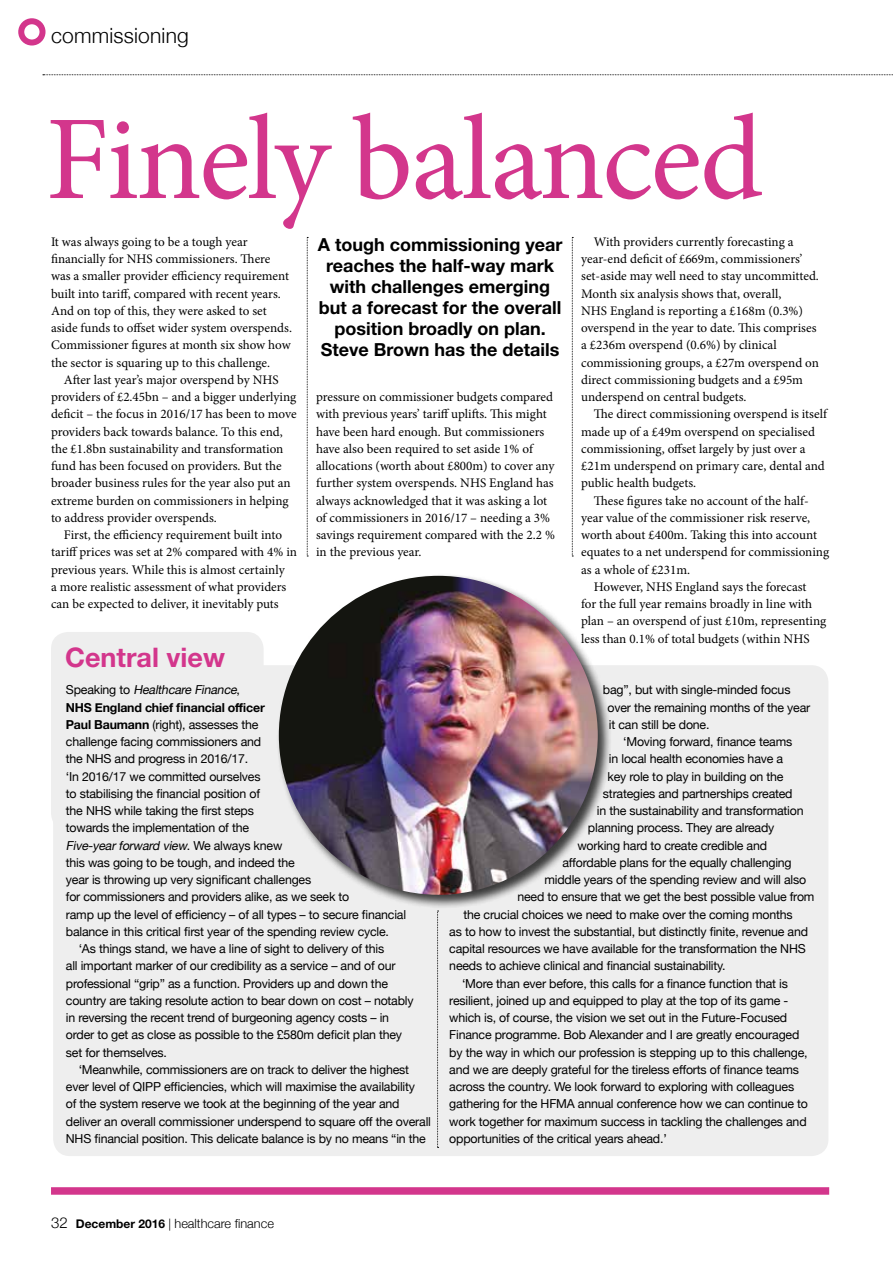
<style>
.page{position:relative;width:893px;height:1263px;background:#fff}
.page>*{position:absolute;margin:0;border:0;box-sizing:border-box;transform-origin:0 0}
.t1{font:120px "Minion Pro";letter-spacing:-.02em;color:#d3368c}
.t2{font:700 27px "Helvetica Neue LT Pro";color:#d3368c}
.t3{font:300 21px "Helvetica Neue";letter-spacing:.01em;color:#000}
.t4{font:700 18px/21px "Helvetica Neue LT Pro";color:#000;text-align:center}
.t5{font:13.2px/17.2px "Minion Pro";color:#000}
.t6{font:300 12.75px "Helvetica Neue";color:#000}
.t7{font:12.3px/17.2px "Helvetica Neue";letter-spacing:-.015em;color:#000}
.t8{font:italic 12.3px "Helvetica Neue";color:#000}
.t9{font:700 12.3px "Helvetica Neue";letter-spacing:-.015em;color:#000}
.s1{font-style:normal}
.s2{font-weight:700}
.s3{font-size:15px}
.s4{font-family:"Helvetica Neue LT Pro";font-weight:700;font-size:12px}
.s5{font-size:12px}
</style>
<div class="page">
<svg style="left:43px;top:74px;width:850px;height:1px"></svg>
<div style="left:51px;top:1187px;width:778px;height:8px;background:#d3368c"></div>
<svg style="left:307px;top:237px;width:1px;height:320px"></svg>
<svg style="left:572px;top:237px;width:1px;height:320px"></svg>
<div style="left:18px;top:18px;width:28px;height:28px;border:6px solid #d3368c;border-radius:50%"></div>
<div style="left:53px;top:665px;width:775px;height:491px;background:#eee;border-radius:17px"></div>
<div style="left:51px;top:632px;width:213px;height:198px;background:#eee;border-radius:17px"></div>
<svg style="left:437px;top:911px;width:2px;height:237px"></svg>
<div style="left:277px;top:574px;width:335px;height:335px;background:#000;opacity:.75"></div>
<img style="left:279px;top:576px;width:319px;height:319px;border-radius:159px">
<h3 class="t3" style="left:51px;top:18px;width:139px">commissioning</h3>
<h1 class="t1" style="left:46px;top:79px;width:719px">Finely balanced</h1>
<p class="t5" style="left:581px;top:233px;width:239px;text-indent:13px">With providers currently forecasting a year-end deficit of £669m, commissioners’ set-aside may well need to stay uncommitted.<br>Month six analysis shows that, overall,<br>NHS England is reporting a £168m (0.3%) overspend in the year to date. This comprises a £236m overspend (0.6%) by clinical commissioning groups, a £27m overspend on direct commissioning budgets and a £95m underspend on central budgets.</p>
<p class="t5" style="left:581px;top:405px;width:247px;text-indent:13px">The direct commissioning overspend is itself made up of a £49m overspend on specialised commissioning, offset largely by just over a £21m underspend on primary care, dental and public health budgets.</p>
<p class="t5" style="left:594px;top:492px;width:216px">These figures take no account of the half-</p>
<p class="t5" style="left:581px;top:509px;width:231px">year value of the commissioner risk reserve,</p>
<p class="t5" style="left:581px;top:526px;width:237px">worth about £400m. Taking this into account</p>
<p class="t5" style="left:581px;top:543px;width:250px">equates to a net underspend for commissioning</p>
<p class="t5" style="left:581px;top:561px;width:111px">as a whole of £231m.</p>
<p class="t5" style="left:594px;top:578px;width:214px">However, NHS England says the forecast</p>
<p class="t5" style="left:581px;top:595px;width:233px">for the full year remains broadly in line with</p>
<p class="t5" style="left:581px;top:612px;width:247px">plan – an overspend of just £10m, representing</p>
<p class="t5" style="left:581px;top:630px;width:230px">less than 0.1% of total budgets (within NHS</p>
<p class="t8" style="left:66px;top:681px;width:176px"><span class="s1">S p e a k i n g t o</span> HealthcareFinance<span class="s1">,</span></p>
<p class="t9" style="left:66px;top:698px;width:200px">NHS England chief financial officer</p>
<p class="t7" style="left:66px;top:717px;width:194px"><span class="s2">Paul Baumann</span> (right), assesses the</p>
<p class="t7" style="left:66px;top:734px;width:197px">challenge facing commissioners and</p>
<p class="t7" style="left:66px;top:751px;width:184px">the NHS and progress in 2016/17.</p>
<p class="t7" style="left:66px;top:768px;width:196px">‘In 2016/17 we committed ourselves</p>
<p class="t7" style="left:66px;top:786px;width:196px">to stabilising the financial position of</p>
<p class="t7" style="left:66px;top:803px;width:190px">the NHS while taking the first steps</p>
<p class="t7" style="left:66px;top:820px;width:185px">towards the implementation of the</p>
<p class="t8" style="left:66px;top:836px;width:218px">Five-yearforward view<span class="s1">. We a l w a y s k n e w</span></p>
<p class="t7" style="left:66px;top:855px;width:230px">this was going to be tough, and indeed the</p>
<p class="t7" style="left:66px;top:872px;width:247px">year is throwing up very significant challenges</p>
<p class="t7" style="left:66px;top:889px;width:285px">for commissioners and providers alike, as we seek to</p>
<p class="t7" style="left:66px;top:906px;width:342px">ramp up the level of efficiency – of all types – to secure financial</p>
<p class="t7" style="left:66px;top:924px;width:325px">balance in this critical first year of the spending review cycle.</p>
<p class="t7" style="left:79px;top:941px;width:307px">‘As things stand, we have a line of sight to delivery of this</p>
<p class="t7" style="left:66px;top:958px;width:331px">all important marker of our credibility as a service – and of our</p>
<p class="t7" style="left:66px;top:975px;width:324px">professional “grip” as a function. Providers up and down the</p>
<p class="t7" style="left:66px;top:993px;width:349px">country are taking resolute action to bear down on cost – notably</p>
<p class="t7" style="left:66px;top:1010px;width:325px">in reversing the recent trend of burgeoning agency costs – in</p>
<p class="t7" style="left:66px;top:1027px;width:338px">order to get as close as possible to the £580m deficit plan they</p>
<p class="t7" style="left:66px;top:1044px;width:103px">set for themselves.</p>
<p class="t7" style="left:79px;top:1062px;width:332px">‘Meanwhile, commissioners are on track to deliver the highest</p>
<p class="t7" style="left:66px;top:1079px;width:351px">ever level of QIPP efficiencies, which will maximise the availability</p>
<p class="t7" style="left:66px;top:1096px;width:335px">of the system reserve we took at the beginning of the year and</p>
<p class="t7" style="left:66px;top:1113px;width:367px">deliver an overall commissioner underspend to square off the overall</p>
<p class="t7" style="left:66px;top:1131px;width:361px">NHS financial position. This delicate balance is by no means “in the</p>
<p class="t5" style="left:51px;top:233px;width:242px">It was always going to be a tough year financially for NHS commissioners. There was a smaller provider efficiency requirement built into tariff, compared with recent years.<br>And on top of this, they were asked to set aside funds to offset wider system overspends.<br>Commissioner figures at month six show how the sector is squaring up to this challenge.</p>
<p class="t5" style="left:51px;top:371px;width:247px;text-indent:13px">After last year’s major overspend by NHS providers of £2.45bn – and a bigger underlying deficit – the focus in 2016/17 has been to move providers back towards balance. To this end, the £1.8bn sustainability and transformation fund has been focused on providers. But the broader business rules for the year also put an extreme burden on commissioners in helping to address provider overspends.</p>
<p class="t5" style="left:51px;top:526px;width:248px;text-indent:13px">First, the efficiency requirement built into tariff prices was set at 2% compared with 4% in previous years. While this is almost certainly<br>a more realistic assessment of what providers can be expected to deliver, it inevitably puts</p>
<h3 class="t4" style="left:318px;top:234px;width:246px">A tough commissioning year reaches the half-way mark with challenges emerging but a forecast for the overall position broadly on plan.<br>Steve Brown has the details</h3>
<p class="t5" style="left:316px;top:388px;width:240px">pressure on commissioner budgets compared with previous years’ tariff uplifts. This might have been hard enough. But commissioners have also been required to set aside 1% of allocations (worth about £800m) to cover any further system overspends. NHS England has always acknowledged that it was asking a lot of commissioners in 2016/17 – needing a 3% savings requirement compared with the 2.2 % in the previous year.</p>
<h2 class="t2" style="left:65px;top:641px;width:161px">Central view</h2>
<p class="t7" style="left:607px;top:682px;width:204px;text-indent:-5px">bag”, but with single-minded focus over the remaining months of the year it can still be done.</p>
<p class="t7" style="left:623px;top:734px;width:170px">‘Moving forward, finance teams</p>
<p class="t7" style="left:609px;top:751px;width:176px">in local health economies have a</p>
<p class="t7" style="left:607px;top:768px;width:178px">key role to play in building on the</p>
<p class="t7" style="left:603px;top:786px;width:191px">strategies and partnerships created</p>
<p class="t7" style="left:597px;top:803px;width:208px">in the sustainability and transformation</p>
<p class="t7" style="left:588px;top:820px;width:188px">planning process. They are already</p>
<p class="t7" style="left:577px;top:837px;width:191px">working hard to create credible and</p>
<p class="t7" style="left:562px;top:855px;width:231px">affordable plans for the equally challenging</p>
<p class="t7" style="left:544px;top:872px;width:263px">middle years of the spending review and will also</p>
<p class="t7" style="left:517px;top:889px;width:299px">need to ensure that we get the best possible value from</p>
<p class="t7" style="left:463px;top:906px;width:331px">the crucial choices we need to make over the coming months</p>
<p class="t7" style="left:449px;top:924px;width:360px">as to how to invest the substantial, but distinctly finite, revenue and</p>
<p class="t7" style="left:449px;top:941px;width:358px">capital resources we have available for the transformation the NHS</p>
<p class="t7" style="left:449px;top:958px;width:278px">needs to achieve clinical and financial sustainability.</p>
<p class="t7" style="left:462px;top:975px;width:327px">‘More than ever before, this calls for a finance function that is</p>
<p class="t7" style="left:449px;top:993px;width:340px">resilient, joined up and equipped to play at the top of its game -</p>
<p class="t7" style="left:449px;top:1010px;width:339px">which is, of course, the vision we set out in the Future-Focused</p>
<p class="t7" style="left:449px;top:1027px;width:352px">Finance programme. Bob Alexander and I are greatly encouraged</p>
<p class="t7" style="left:449px;top:1044px;width:360px">by the way in which our profession is stepping up to this challenge,</p>
<p class="t7" style="left:449px;top:1062px;width:351px">and we are deeply grateful for the tireless efforts of finance teams</p>
<p class="t7" style="left:449px;top:1079px;width:346px">across the country. We look forward to exploring with colleagues</p>
<p class="t7" style="left:449px;top:1096px;width:360px">gathering for the HFMA annual conference how we can continue to</p>
<p class="t7" style="left:449px;top:1113px;width:359px">work together for maximum success in tackling the challenges and</p>
<p class="t7" style="left:449px;top:1131px;width:219px">opportunities of the critical years ahead.’</p>
<p class="t6" style="left:51px;top:1213px;width:224px"><span class="s3">32</span> <span class="s4">December 2016</span> <span class="s5">|</span> healthcare finance</p>
</div>
